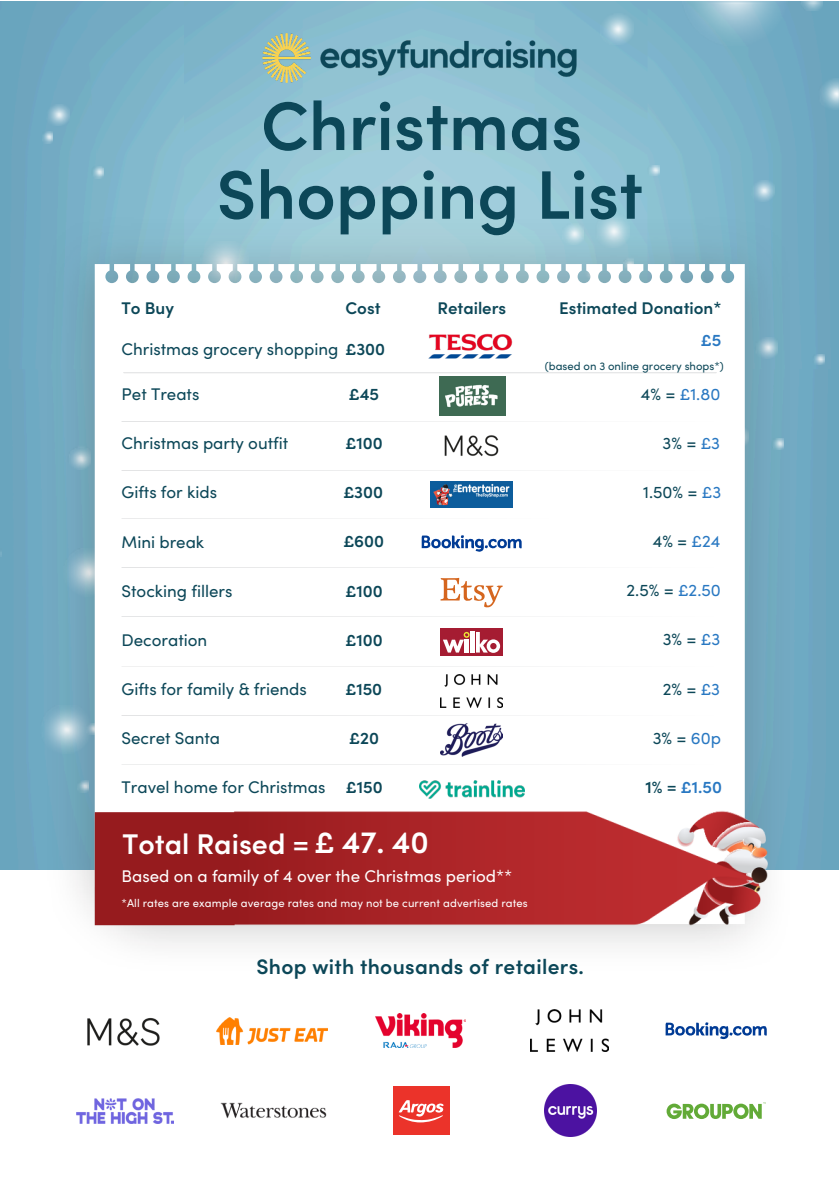
<style>
.page{position:relative;width:839px;height:1191px;background:#fff}
.page>*{position:absolute;margin:0;border:0;box-sizing:border-box;transform-origin:0 0}
.t1{font:600 68.8px/68.8px "Sofia Pro";color:#0c4758;text-align:center}
.t2{font:600 28.6px "Sofia Pro";color:#fff}
.t3{font:600 21px "Sofia Pro";letter-spacing:.015em;color:#0c4758}
.t4{font:17px "Sofia Pro";color:#0c4758}
.t5{font:600 17px/32.8px "Sofia Pro";color:#0c4758;text-align:right}
.t6{font:17px "Sofia Pro";color:#2978c2}
.t7{font:600 17px "Sofia Pro";color:#2978c2}
.t8{font:16.8px "Sofia Pro";color:#fff}
.t9{font:11.2px "Sofia Pro";letter-spacing:.01em;color:#fff}
.t10{font:11.2px "Sofia Pro";color:#0c4758}
.s1{font-weight:600}
.s2{font-size:31.2px}
.s3{color:#2978c2}
.s4{color:#0c4758}
</style>
<div class="page">
<img style="left:0;top:2px;width:838px;height:868px">
<img style="left:751px;top:181px;width:23px;height:21px">
<img style="left:682px;top:2px;width:105px;height:43px">
<svg style="left:812px;top:354px;width:12px;height:11px"></svg>
<svg style="left:647px;top:165px;width:12px;height:11px"></svg>
<img style="left:818px;top:78px;width:20px;height:32px">
<img style="left:600px;top:13px;width:33px;height:32px">
<img style="left:595px;top:213px;width:34px;height:5px">
<img style="left:47px;top:105px;width:22px;height:21px">
<img style="left:799px;top:2px;width:23px;height:9px">
<img style="left:41px;top:705px;width:7px;height:48px">
<svg style="left:92px;top:167px;width:12px;height:12px"></svg>
<svg style="left:42px;top:132px;width:11px;height:12px"></svg>
<svg style="left:0;top:549px;width:2px;height:7px"></svg>
<img style="left:256px;top:27px;width:327px;height:63px">
<img style="left:48px;top:218px;width:741px;height:728px">
<svg style="left:95px;top:264px;width:649px;height:540px"></svg>
<img style="left:443px;top:434px;width:56px;height:22px">
<img style="left:431px;top:482px;width:81px;height:25px">
<svg style="left:440px;top:578px;width:62px;height:29px"></svg>
<div style="left:440px;top:628px;width:62px;height:27px;background:#a51c32"></div>
<svg style="left:476px;top:632px;width:24px;height:21px"></svg>
<hr style="left:470px;top:632px;width:4px;height:21px;background:#fff">
<svg style="left:443px;top:632px;width:26px;height:21px"></svg>
<svg style="left:421px;top:535px;width:100px;height:17px"></svg>
<img style="left:440px;top:675px;width:62px;height:33px">
<img style="left:440px;top:723px;width:62px;height:33px">
<img style="left:419px;top:780px;width:105px;height:18px">
<hr style="left:121px;top:421px;width:597px;height:1px;background:#c7c8ca">
<hr style="left:121px;top:470px;width:597px;height:1px;background:#c7c8ca">
<hr style="left:121px;top:519px;width:597px;height:1px;background:#c7c8ca">
<hr style="left:121px;top:567px;width:597px;height:1px;background:#c7c8ca">
<hr style="left:121px;top:616px;width:597px;height:1px;background:#c7c8ca">
<hr style="left:121px;top:666px;width:597px;height:1px;background:#c7c8ca">
<hr style="left:121px;top:715px;width:597px;height:1px;background:#c7c8ca">
<hr style="left:121px;top:764px;width:597px;height:1px;background:#c7c8ca">
<img style="left:114px;top:327px;width:611px;height:53px">
<img style="left:87px;top:804px;width:687px;height:129px">
<img style="left:530px;top:1010px;width:78px;height:42px">
<img style="left:87px;top:1017px;width:73px;height:29px">
<img style="left:216px;top:1017px;width:111px;height:27px">
<img style="left:375px;top:1013px;width:90px;height:35px">
<img style="left:76px;top:1098px;width:98px;height:26px">
<img style="left:220px;top:1102px;width:107px;height:17px">
<div style="left:394px;top:1087px;width:56px;height:48px;background:#eb332a"></div>
<svg style="left:398px;top:1100px;width:46px;height:22px"></svg>
<img style="left:544px;top:1084px;width:52px;height:53px">
<svg style="left:665px;top:1022px;width:101px;height:17px"></svg>
<svg style="left:666px;top:1102px;width:99px;height:17px"></svg>
<img style="left:439px;top:377px;width:66px;height:39px">
<p class="t1" style="left:216px;top:90px;width:428px">Christmas<br>Shopping List</p>
<p class="t5" style="left:345px;top:291px;width:37px">Cost</p>
<h5 class="t5" style="left:121px;top:291px;width:54px">To Buy</h5>
<h5 class="t4" style="left:121px;top:338px;width:265px">Christmas grocery shopping <span class="s1">£300</span></h5>
<p class="t4" style="left:121px;top:383px;width:79px">Pet Treats</p>
<p class="t5" style="left:349px;top:377px;width:32px">£45</p>
<p class="t4" style="left:121px;top:432px;width:168px">Christmas party outfit</p>
<p class="t5" style="left:345px;top:426px;width:39px">£100</p>
<p class="t4" style="left:121px;top:481px;width:97px">Gifts for kids</p>
<h4 class="t5" style="left:343px;top:476px;width:41px">£300</h4>
<h4 class="t4" style="left:121px;top:530px;width:84px">Mini break</h4>
<h5 class="t5" style="left:343px;top:525px;width:42px">£600</h5>
<p class="t4" style="left:121px;top:579px;width:112px">Stocking fillers</p>
<p class="t5" style="left:345px;top:574px;width:39px">£100</p>
<p class="t4" style="left:121px;top:628px;width:87px">Decoration</p>
<p class="t5" style="left:345px;top:623px;width:39px">£100</p>
<p class="t4" style="left:121px;top:678px;width:187px">Gifts for family &amp; friends</p>
<p class="t5" style="left:345px;top:672px;width:38px">£150</p>
<p class="t4" style="left:121px;top:727px;width:100px">Secret Santa</p>
<p class="t5" style="left:349px;top:721px;width:31px">£20</p>
<p class="t4" style="left:121px;top:776px;width:205px">Travel home for Christmas</p>
<p class="t5" style="left:346px;top:770px;width:38px">£150</p>
<p class="t5" style="left:437px;top:292px;width:70px">Retailers</p>
<p class="t2" style="left:122px;top:825px;width:308px">Total Raised = <span class="s2">£ 47. 40</span></p>
<p class="t8" style="left:121px;top:865px;width:392px">Based on a family of 4 over the Christmas period**</p>
<p class="t9" style="left:121px;top:896px;width:408px">*All rates are example average rates and may not be current advertised rates</p>
<p class="t5" style="left:559px;top:291px;width:164px">Estimated Donation* <span class="s3">£5</span></p>
<p class="t10" style="left:545px;top:358px;width:180px">(based on 3 online grocery shops*)</p>
<h2 class="t6" style="left:641px;top:383px;width:81px"><span class="s4">4% =</span> £1.80</h2>
<h2 class="t4" style="left:662px;top:432px;width:59px">3% = <span class="s3">£3</span></h2>
<h5 class="t4" style="left:643px;top:481px;width:79px">1.50% = <span class="s3">£3</span></h5>
<p class="t4" style="left:652px;top:530px;width:69px">4% = <span class="s3">£24</span></p>
<p class="t4" style="left:626px;top:579px;width:96px">2.5% = <span class="s3">£2.50</span></p>
<p class="t4" style="left:662px;top:628px;width:59px">3% = <span class="s3">£3</span></p>
<p class="t4" style="left:662px;top:677px;width:59px">2% = <span class="s3">£3</span></p>
<p class="t4" style="left:652px;top:726px;width:70px">3% = <span class="s3">60p</span></p>
<h3 class="t7" style="left:645px;top:776px;width:78px"><span class="s4">1% =</span> £1.50</h3>
<h4 class="t3" style="left:256px;top:952px;width:329px">Shop with thousands of retailers.</h4>
</div>
